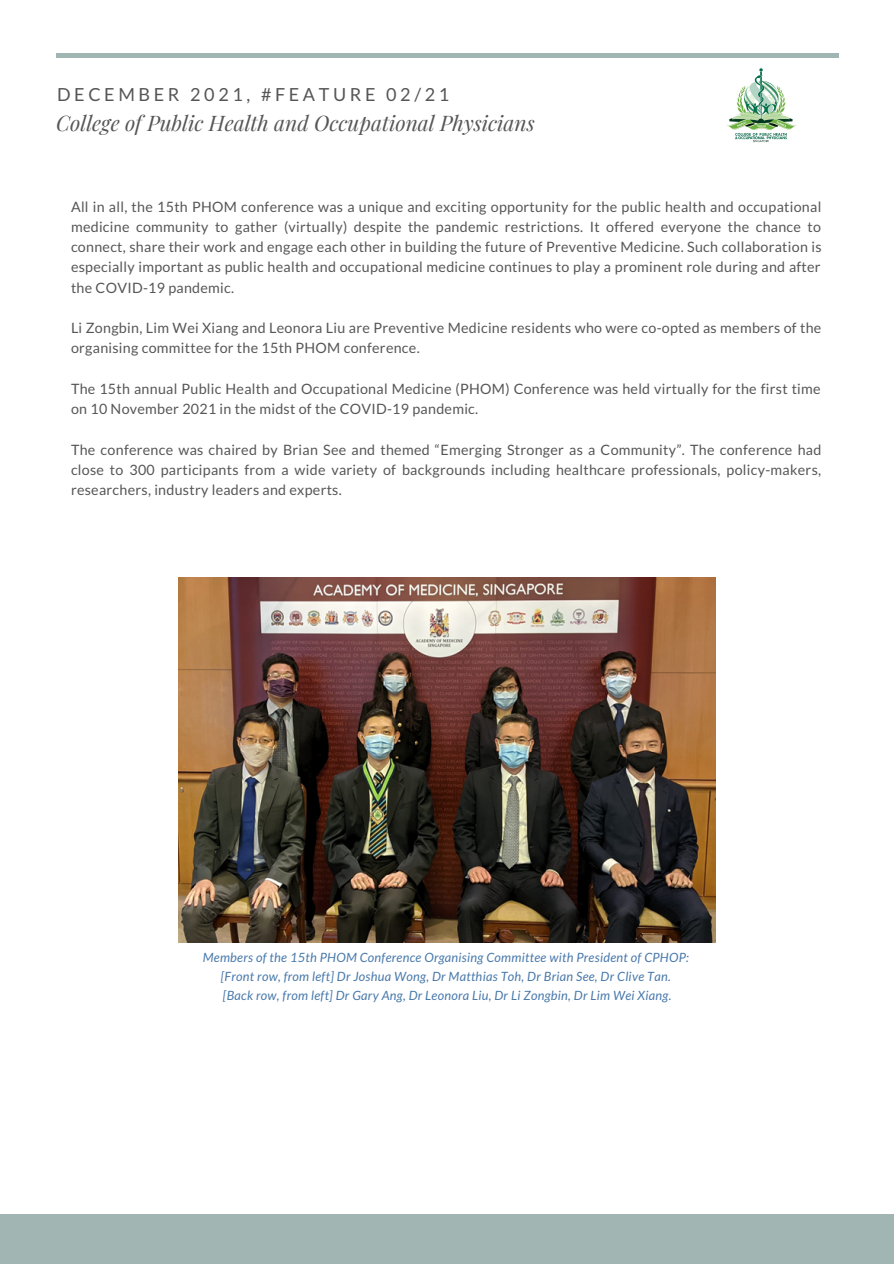
<style>
.page{position:relative;width:894px;height:1264px;background:#fff}
.page>*{position:absolute;margin:0;border:0;box-sizing:border-box;transform-origin:0 0}
.t1{font:italic 21px "Playfair Display";color:#565656}
.t2{font:18px "Lato";letter-spacing:.2em;color:#565656}
.t3{font:14.25px/20.2px "Lato";letter-spacing:.02em;color:#565656;text-align:justify}
.t4{font:italic 12.75px "Lato";letter-spacing:.02em;color:#4979ab}
</style>
<div class="page">
<div style="left:0;top:1214px;width:893px;height:49px;background:#a1b5b3"></div>
<div style="left:56px;top:53px;width:782px;height:5px;background:#a1b5b3"></div>
<img style="left:727px;top:68px;width:69px;height:75px">
<img style="left:178px;top:577px;width:537px;height:365px">
<p class="t2" style="left:57px;top:83px;width:393px">DECEMBER 2021, #FEATURE 02/21</p>
<p class="t1" style="left:56px;top:109px;width:480px">College of Public Health and Occupational Physicians</p>
<p class="t3" style="left:71px;top:196px;width:751px">All in all, the 15th PHOM conference was a unique and exciting opportunity for the public health and occupational medicine community to gather (virtually) despite the pandemic restrictions. It offered everyone the chance to connect, share their work and engage each other in building the future of Preventive Medicine. Such collaboration is especially important as public health and occupational medicine continues to play a prominent role during and after the COVID-19 pandemic.</p>
<p class="t3" style="left:71px;top:317px;width:751px">Li Zongbin, Lim Wei Xiang and Leonora Liu are Preventive Medicine residents who were co-opted as members of the organising committee for the 15th PHOM conference.</p>
<p class="t3" style="left:71px;top:378px;width:751px">The 15th annual Public Health and Occupational Medicine (PHOM) Conference was held virtually for the first time on 10 November 2021 in the midst of the COVID-19 pandemic.</p>
<p class="t3" style="left:71px;top:439px;width:751px">The conference was chaired by Brian See and themed “Emerging Stronger as a Community”. The conference had close to 300 participants from a wide variety of backgrounds including healthcare professionals, policy-makers, researchers, industry leaders and experts.</p>
<p class="t4" style="left:203px;top:948px;width:487px">Members of the 15th PHOM Conference Organising Committee with President of CPHOP:</p>
<p class="t4" style="left:221px;top:968px;width:451px">[Front row, from left] Dr Joshua Wong, Dr Matthias Toh, Dr Brian See, Dr Clive Tan.</p>
<p class="t4" style="left:223px;top:987px;width:450px">[Back row, from left] Dr Gary Ang, Dr Leonora Liu, Dr Li Zongbin, Dr Lim Wei Xiang.</p>
</div>
